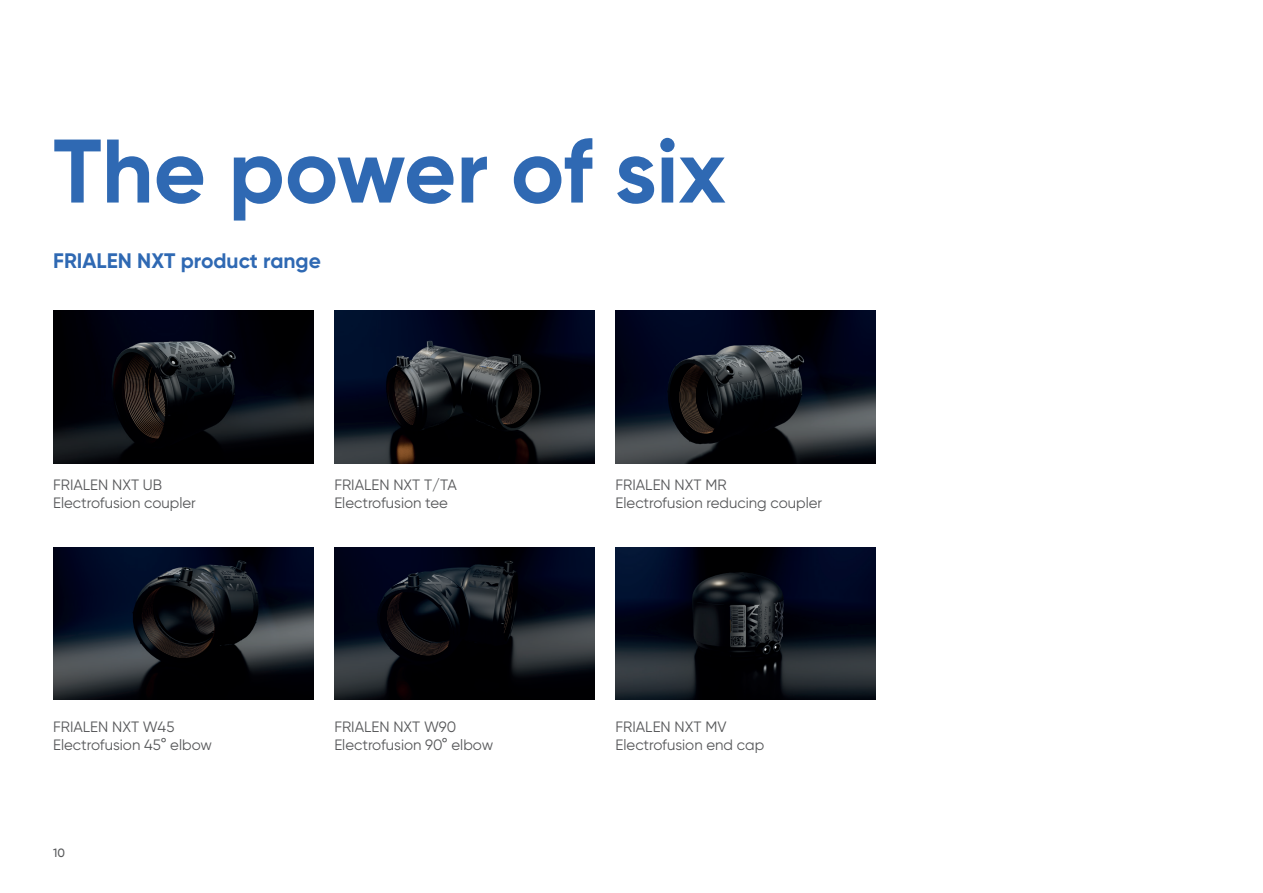
<style>
.page{position:relative;width:1263px;height:893px;background:#fff}
.page>*{position:absolute;margin:0;border:0;box-sizing:border-box;transform-origin:0 0}
._60pt_headline{font:700 90px "Gilroy";color:#2f69b3}
._14pt_subheading{font:700 21px "Gilroy";color:#2f69b3}
.t1{font:15px "Gilroy";color:#57585a}
.t2{font:500 12px "Gilroy";color:#57585a}
</style>
<div class="page">
<img style="left:53px;top:311px;width:260px;height:152px">
<img style="left:334px;top:311px;width:260px;height:152px">
<img style="left:615px;top:311px;width:260px;height:152px">
<img style="left:53px;top:547px;width:260px;height:152px">
<img style="left:334px;top:547px;width:260px;height:152px">
<img style="left:615px;top:547px;width:260px;height:152px">
<p class="_60pt_headline" style="left:53px;top:115px;width:674px">The power of six</p>
<p class="_14pt_subheading" style="left:53px;top:247px;width:269px">FRIALEN NXT product range</p>
<p class="t1" style="left:53px;top:475px;width:110px">FRIALEN NXT UB</p>
<p class="t1" style="left:53px;top:493px;width:144px">Electrofusion coupler</p>
<p class="t1" style="left:53px;top:717px;width:123px">FRIALEN NXT W45</p>
<p class="t1" style="left:53px;top:735px;width:160px">Electrofusion 45° elbow</p>
<p class="t2" style="left:53px;top:845px;width:13px">10</p>
<p class="t1" style="left:334px;top:475px;width:124px">FRIALEN NXT T/TA</p>
<p class="t1" style="left:334px;top:493px;width:115px">Electrofusion tee</p>
<p class="t1" style="left:334px;top:717px;width:124px">FRIALEN NXT W90</p>
<p class="t1" style="left:334px;top:735px;width:160px">Electrofusion 90° elbow</p>
<p class="t1" style="left:615px;top:475px;width:112px">FRIALEN NXT MR</p>
<p class="t1" style="left:615px;top:493px;width:208px">Electrofusion reducing coupler</p>
<p class="t1" style="left:615px;top:717px;width:112px">FRIALEN NXT MV</p>
<p class="t1" style="left:615px;top:735px;width:150px">Electrofusion end cap</p>
</div>
